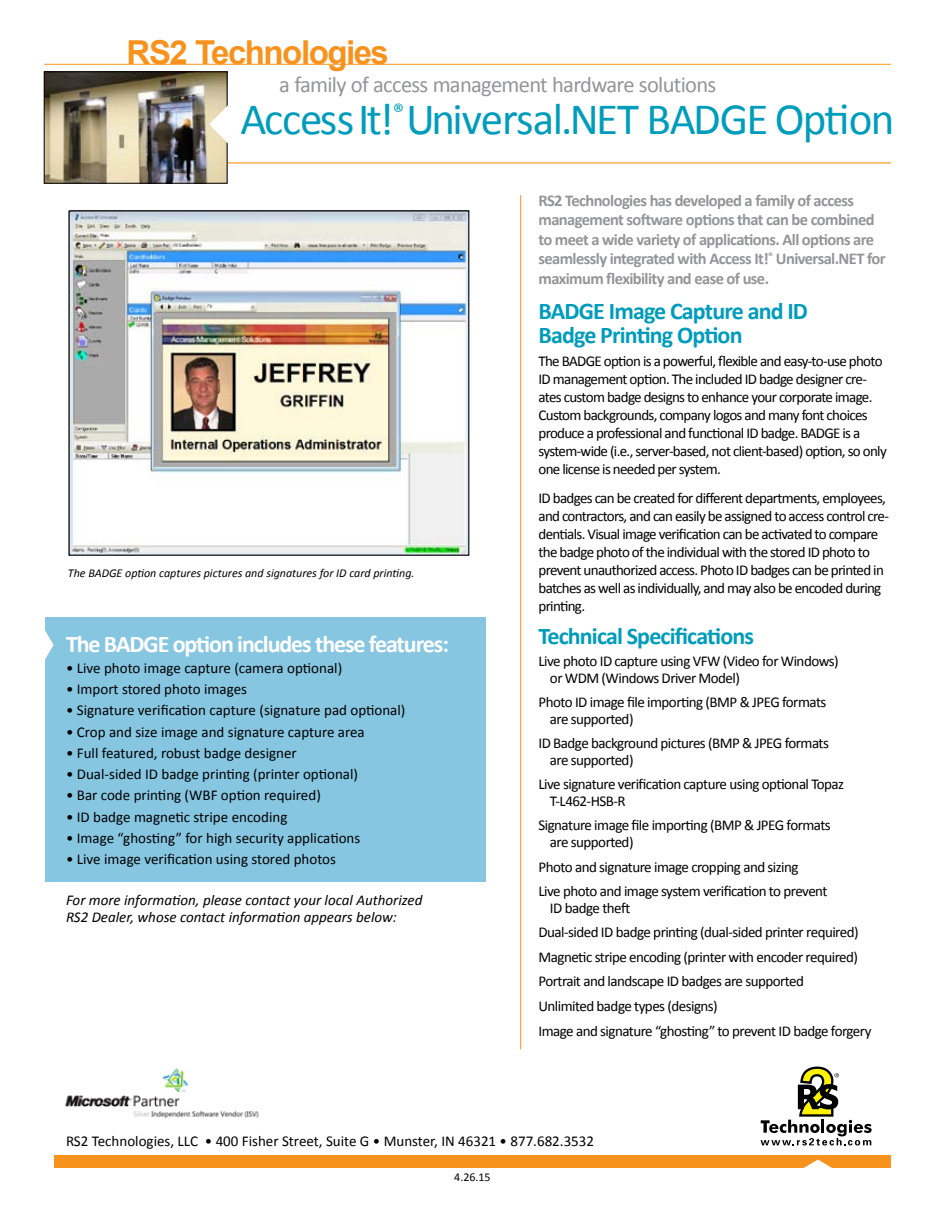
<style>
.page{position:relative;width:945px;height:1215px;background:#fff}
.page>*{position:absolute;margin:0;border:0;box-sizing:border-box;transform-origin:0 0}
.t1{font:45px "Calibri";letter-spacing:-.04em;color:#009cbc}
.t2{font:700 33px "Arial";letter-spacing:-.045em;color:#f7931d}
.t3{font:700 24px/24px "Calibri";letter-spacing:-.035em;color:#009cbc}
.t4{font:700 24px "Calibri";letter-spacing:-.045em;color:#fff}
.t5{font:22.5px "Calibri";letter-spacing:-.03em;color:#939598}
.t6{font:700 16.5px/19.5px "Calibri";letter-spacing:-.035em;color:#939598}
.t7{font:15px/18px "Calibri";letter-spacing:-.035em;color:#000}
.t8{font:15px "Calibri";color:#000}
.t9{font:italic 15px/16.5px "Calibri";color:#000}
.t10{font:italic 12px "Calibri";color:#000}
.t11{font:12px "Calibri";color:#000}
</style>
<div class="page">
<img style="left:70px;top:212px;width:397px;height:342px">
<div style="left:68px;top:210px;width:401px;height:346px;border:1px solid #000"></div>
<hr style="left:215px;top:162px;width:676px;height:1px;background:#f7931d">
<img style="left:46px;top:73px;width:179px;height:109px">
<div style="left:44px;top:71px;width:183px;height:113px;border:1px solid #000"></div>
<hr style="left:44px;top:64px;width:847px;height:1px;background:#f7931d">
<svg style="left:209px;top:102px;width:19px;height:45px"></svg>
<div style="left:54px;top:1155px;width:837px;height:12px;background:#f7931d"></div>
<svg style="left:803px;top:1160px;width:30px;height:8px"></svg>
<svg style="left:761px;top:1067px;width:111px;height:79px"></svg>
<div style="left:45px;top:617px;width:441px;height:265px;background:#87c6e1"></div>
<svg style="left:45px;top:630px;width:9px;height:29px"></svg>
<hr style="left:520px;top:195px;width:1px;height:854px;background:#f7931d">
<img style="left:65px;top:1068px;width:194px;height:51px">
<h2 class="t2" style="left:127px;top:34px;width:264px">RS2 Technologies</h2>
<h3 class="t5" style="left:279px;top:71px;width:438px">a family of access management hardware solutions</h3>
<h1 class="t1" style="left:241px;top:91px;width:655px">Access It!<sup>®</sup> Universal.NET BADGE Option</h1>
<p class="t10" style="left:68px;top:565px;width:348px">The BADGE option captures pictures and signatures for ID card printing.</p>
<h3 class="t4" style="left:66px;top:629px;width:384px">The BADGE option includes these features:</h3>
<p class="t8" style="left:66px;top:659px;width:278px">• Live photo image capture (camera optional)</p>
<p class="t8" style="left:66px;top:680px;width:183px">• Import stored photo images</p>
<p class="t8" style="left:66px;top:701px;width:341px">• Signature verification capture (signature pad optional)</p>
<p class="t8" style="left:66px;top:722px;width:300px">• Crop and size image and signature capture area</p>
<p class="t8" style="left:66px;top:744px;width:232px">• Full featured, robust badge designer</p>
<p class="t8" style="left:66px;top:765px;width:294px">• Dual-sided ID badge printing (printer optional)</p>
<p class="t8" style="left:66px;top:786px;width:256px">• Bar code printing (WBF option required)</p>
<p class="t8" style="left:66px;top:807px;width:223px">• ID badge magnetic stripe encoding</p>
<p class="t8" style="left:66px;top:829px;width:296px">• Image “ghosting” for high security applications</p>
<p class="t8" style="left:66px;top:850px;width:272px">• Live image verification using stored photos</p>
<p class="t9" style="left:66px;top:891px;width:358px">For more information, please contact your local Authorized<br>RS2 Dealer, whose contact information appears below:</p>
<p class="t6" style="left:538px;top:190px;width:349px">RS2 Technologies has developed a family of access management software options that can be combined to meet a wide variety of applications. All options are seamlessly integrated with Access It!<sup>®</sup> Universal.NET for maximum flexibility and ease of use.</p>
<h3 class="t3" style="left:538px;top:298px;width:271px">BADGE Image Capture and ID<br>Badge Printing Option</h3>
<p class="t7" style="left:538px;top:351px;width:350px">The BADGE option is a powerful, flexible and easy-to-use photo ID management option. The included ID badge designer cre&shy;ates custom badge designs to enhance your corporate image.<br>Custom backgrounds, company logos and many font choices produce a professional and functional ID badge. BADGE is a system-wide (i.e., server-based, not client-based) option, so only one license is needed per system.</p>
<p class="t7" style="left:538px;top:488px;width:352px">ID badges can be created for different departments, employees, and contractors, and can easily be assigned to access control cre&shy;dentials. Visual image verification can be activated to compare the badge photo of the individual with the stored ID photo to prevent unauthorized access. Photo ID badges can be printed in batches as well as individually, and may also be encoded during printing.</p>
<h3 class="t3" style="left:538px;top:623px;width:217px">Technical Specifications</h3>
<p class="t7" style="left:550px;top:652px;width:290px;line-height:16.5px;text-indent:-11px">Live photo ID capture using VFW (Video for Windows) or WDM (Windows Driver Model)</p>
<p class="t7" style="left:550px;top:693px;width:278px;line-height:16.5px;text-indent:-11px">Photo ID image file importing (BMP &amp; JPEG formats are supported)</p>
<p class="t7" style="left:550px;top:734px;width:280px;line-height:16.5px;text-indent:-11px">ID Badge background pictures (BMP &amp; JPEG formats are supported)</p>
<p class="t7" style="left:550px;top:775px;width:296px;line-height:16.5px;text-indent:-11px">Live signature verification capture using optional Topaz<br>T-L462-HSB-R</p>
<p class="t7" style="left:550px;top:817px;width:282px;line-height:16.5px;text-indent:-11px">Signature image file importing (BMP &amp; JPEG formats are supported)</p>
<p class="t7" style="left:538px;top:854px;width:291px;line-height:24.6px">Photo and signature image cropping and sizing<br>Live photo and image system verification to prevent</p>
<p class="t7" style="left:538px;top:895px;width:335px;line-height:24.6px;text-indent:11px">ID badge theft<br>Dual-sided ID badge printing (dual-sided printer required)<br>Magnetic stripe encoding (printer with encoder required)<br>Portrait and landscape ID badges are supported<br>Unlimited badge types (designs)<br>Image and signature “ghosting” to prevent ID badge forgery</p>
<p class="t8" style="left:66px;top:1132px;width:530px">RS2 Technologies, LLC • 400 Fisher Street, Suite G • Munster, IN 46321 • 877.682.3532</p>
<p class="t11" style="left:454px;top:1169px;width:38px">4.26.15</p>
</div>
